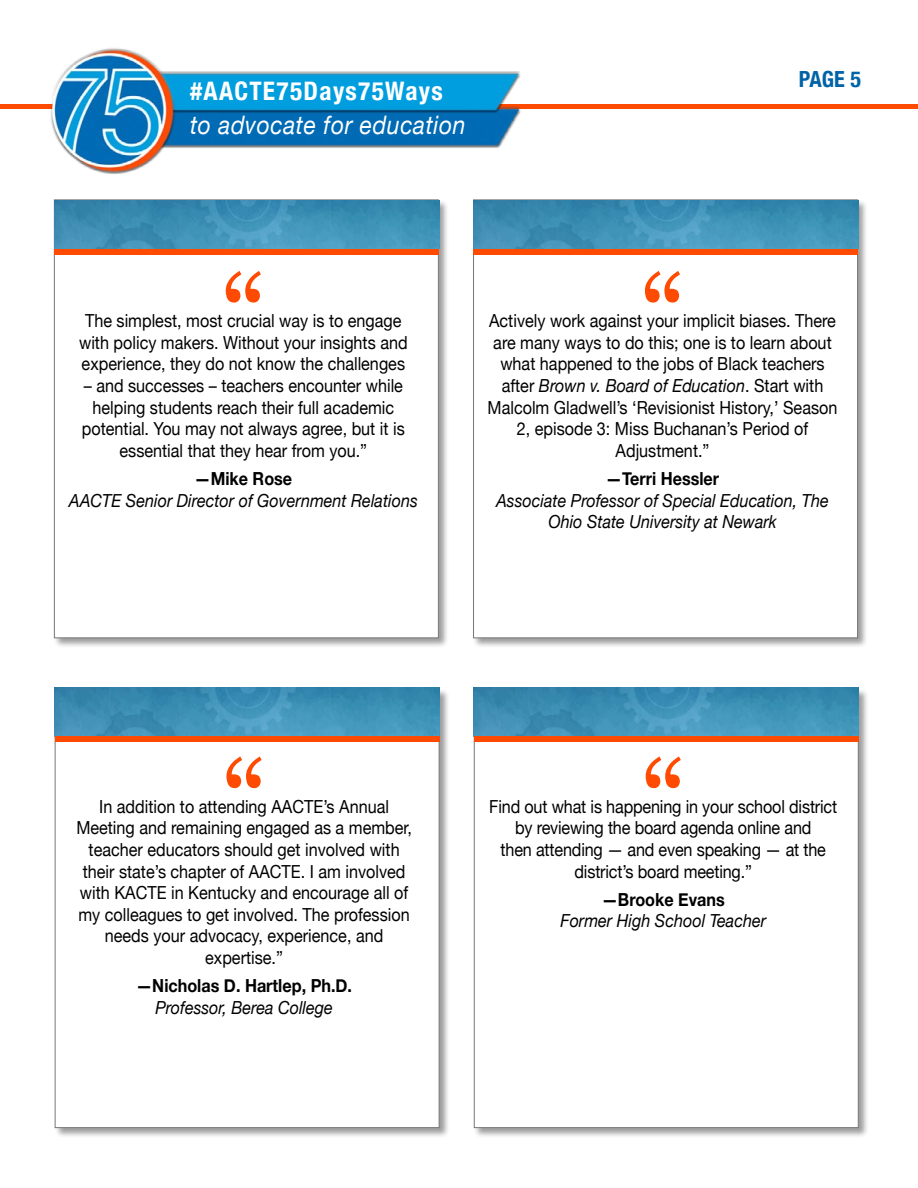
<style>
.page{position:relative;width:918px;height:1188px;background:#fff}
.page>*{position:absolute;margin:0;border:0;box-sizing:border-box;transform-origin:0 0}
.t1{font:120px "Georgia";color:#ff4b01;scale:.9 1}
.t2{font:italic 25.5px "Helvetica Neue";letter-spacing:.025em;color:#fff;scale:.9 1}
.t3{font:700 condensed 25.5px "Helvetica Neue";letter-spacing:.05em;color:#fff}
.t4{font:700 condensed 22.2px "Helvetica Neue";color:#0063a6}
.t5{font:18px/21.6px "Helvetica Neue";color:#000;text-align:center;scale:.9 1}
.t6{font:italic 18px/21.6px "Helvetica Neue";color:#000;text-align:center;scale:.9 1}
.t7{font:700 18px "Helvetica Neue";color:#000;scale:.9 1}
.s1{font-style:italic}
</style>
<div class="page">
<div style="left:54px;top:199px;width:395px;height:449px;background:#000;opacity:.39"></div>
<div style="left:54px;top:199px;width:385px;height:439px;background:#fff;border:1px solid #77787b"></div>
<img style="left:55px;top:200px;width:385px;height:49px">
<div style="left:54px;top:249px;width:385px;height:5px;background:#ff4b01"></div>
<div style="left:473px;top:199px;width:395px;height:449px;background:#000;opacity:.39"></div>
<div style="left:473px;top:199px;width:385px;height:439px;background:#fff;border:1px solid #77787b"></div>
<img style="left:474px;top:200px;width:385px;height:49px">
<div style="left:473px;top:249px;width:385px;height:5px;background:#ff4b01"></div>
<div style="left:54px;top:689px;width:396px;height:449px;background:#000;opacity:.39"></div>
<div style="left:55px;top:689px;width:385px;height:439px;background:#fff;border:1px solid #77787b"></div>
<img style="left:55px;top:687px;width:385px;height:49px">
<div style="left:55px;top:736px;width:385px;height:5px;background:#ff4b01"></div>
<div style="left:473px;top:689px;width:396px;height:449px;background:#000;opacity:.39"></div>
<div style="left:474px;top:689px;width:385px;height:439px;background:#fff;border:1px solid #77787b"></div>
<img style="left:474px;top:687px;width:385px;height:49px">
<div style="left:474px;top:736px;width:385px;height:5px;background:#ff4b01"></div>
<div style="left:0;top:104px;width:918px;height:5px;background:#ff4b01"></div>
<img style="left:50px;top:48px;width:471px;height:126px">
<h2 class="t3" style="left:190px;top:70px;width:254px">#AACTE75Days75Ways</h2>
<h2 class="t2" style="left:190px;top:107px;width:308px">to advocate for education</h2>
<p class="t4" style="left:799px;top:60px;width:64px">PAGE 5</p>
<h1 class="t1" style="left:222px;top:231px;width:51px">“</h1>
<p class="t5" style="left:79px;top:311px;width:367px">The simplest, most crucial way is to engage with policy makers. Without your insights and experience, they do not know the challenges</p>
<p class="t5" style="left:82px;top:376px;width:360px">– and successes – teachers encounter while helping students reach their full academic potential. You may not always agree, but it is essential that they hear from you.”</p>
<p class="t7" style="left:194px;top:465px;width:110px">—Mike Rose</p>
<p class="t6" style="left:69px;top:491px;width:389px">AACTE Senior Director of Government Relations</p>
<h1 class="t1" style="left:641px;top:231px;width:51px">“</h1>
<p class="t5" style="left:488px;top:311px;width:390px">Actively work against your implicit biases. There are many ways to do this; one is to learn about what happened to the jobs of Black teachers after <span class="s1">Brown v. Board of Education</span>. Start with Malcolm Gladwell’s ‘Revisionist History,’ Season 2, episode 3: Miss Buchanan’s Period of Adjustment.”</p>
<p class="t7" style="left:606px;top:465px;width:127px">—Terri Hessler</p>
<p class="t6" style="left:496px;top:491px;width:371px">Associate Professor of Special Education, The<br>Ohio State University at Newark</p>
<h1 class="t1" style="left:222px;top:717px;width:51px">“</h1>
<p class="t5" style="left:76px;top:797px;width:374px">In addition to attending AACTE’s Annual Meeting and remaining engaged as a member, teacher educators should get involved with their state’s chapter of AACTE. I am involved with KACTE in Kentucky and encourage all of my colleagues to get involved. The profession needs your advocacy, experience, and expertise.”</p>
<p class="t7" style="left:136px;top:972px;width:241px">—Nicholas D. Hartlep, Ph.D.</p>
<p class="t6" style="left:155px;top:998px;width:199px">Professor, Berea College</p>
<h1 class="t1" style="left:642px;top:717px;width:51px">“</h1>
<p class="t5" style="left:489px;top:797px;width:388px">Find out what is happening in your school district by reviewing the board agenda online and<br>then attending — and even speaking — at the district’s board meeting.”</p>
<p class="t7" style="left:602px;top:885px;width:138px">—Brooke Evans</p>
<p class="t6" style="left:560px;top:911px;width:230px">Former High School Teacher</p>
</div>
